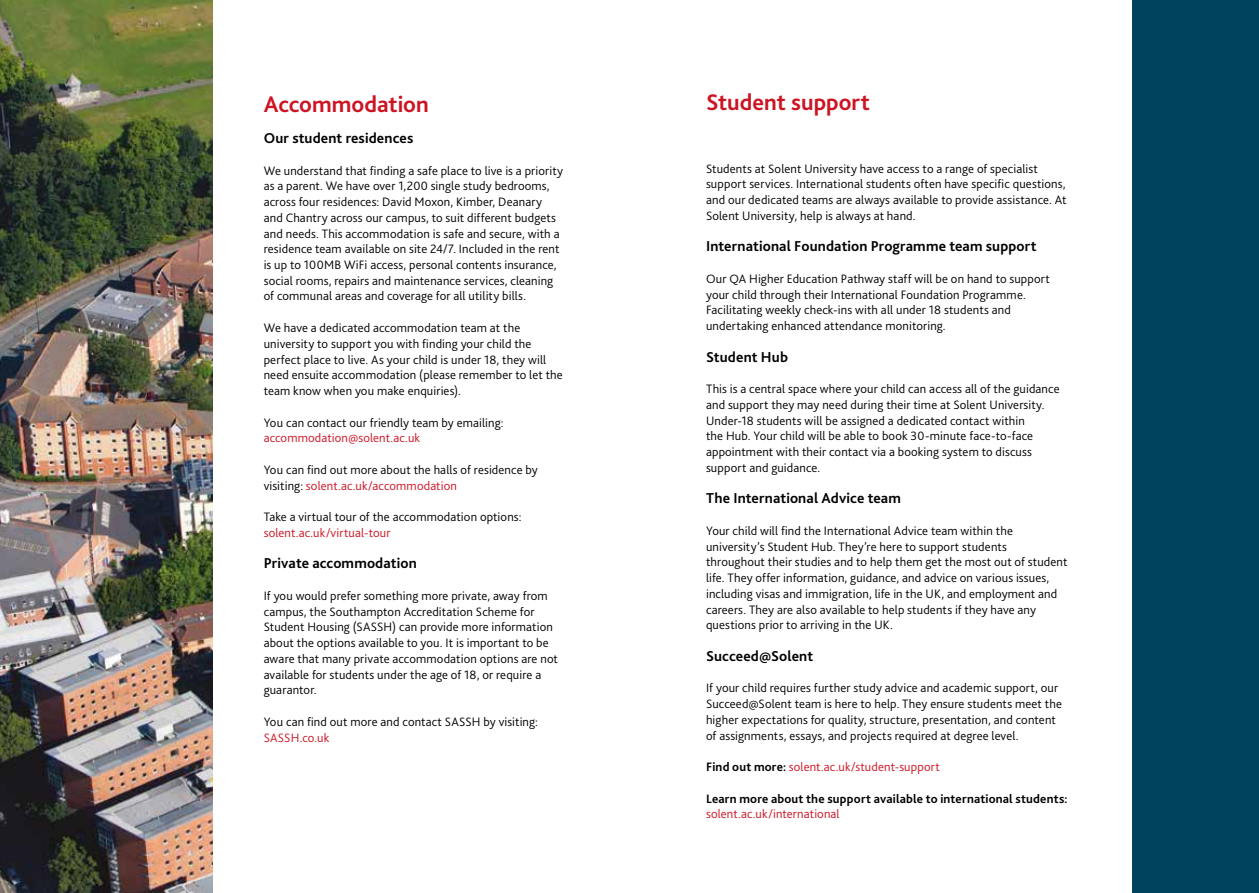
<style>
.page{position:relative;width:1259px;height:893px;background:#fff}
.page>*{position:absolute;margin:0;border:0;box-sizing:border-box;transform-origin:0 0}
.t1{font:700 23.7px "Bliss";color:#cd1423}
.t2{font:700 15px "Bliss";letter-spacing:.01em;color:#000}
.t3{font:300 12.75px/15.8px "Bliss";letter-spacing:.01em;color:#000}
.t4{font:300 12.75px "Bliss";letter-spacing:.01em;color:#cd1423}
.t5{font:700 12.75px "Bliss";letter-spacing:.015em;color:#000}
.s1{color:#cd1423}
.s2{font-weight:700;color:#000}
</style>
<div class="page">
<img style="left:0;top:0;width:213px;height:893px">
<div style="left:1132px;top:0;width:127px;height:893px;background:#00435f"></div>
<h1 class="t1" style="left:264px;top:89px;width:167px">Accommodation</h1>
<p class="t2" style="left:264px;top:129px;width:151px">Our student residences</p>
<p class="t3" style="left:264px;top:162px;width:301px">We understand that finding a safe place to live is a priority as a parent. We have over 1,200 single study bedrooms, across four residences: David Moxon, Kimber, Deanary and Chantry across our campus, to suit different budgets and needs. This accommodation is safe and secure, with a residence team available on site 24/7. Included in the rent is up to 100MB WiFi access, personal contents insurance, social rooms, repairs and maintenance services, cleaning of communal areas and coverage for all utility bills.</p>
<p class="t3" style="left:264px;top:320px;width:301px">We have a dedicated accommodation team at the university to support you with finding your child the perfect place to live. As your child is under 18, they will need ensuite accommodation (please remember to let the team know when you make enquiries).</p>
<p class="t3" style="left:264px;top:414px;width:241px">You can contact our friendly team by emailing:</p>
<p class="t4" style="left:264px;top:430px;width:158px">accommodation@solent.ac.uk</p>
<p class="t3" style="left:264px;top:462px;width:276px">You can find out more about the halls of residence by visiting: <span class="s1">solent.ac.uk/accommodation</span></p>
<p class="t3" style="left:264px;top:509px;width:259px">Take a virtual tour of the accommodation options:</p>
<p class="t4" style="left:264px;top:525px;width:128px">solent.ac.uk/virtual-tour</p>
<p class="t2" style="left:264px;top:554px;width:155px">Private accommodation</p>
<p class="t3" style="left:264px;top:588px;width:296px">If you would prefer something more private, away from campus, the Southampton Accreditation Scheme for Student Housing (SASSH) can provide more information about the options available to you. It is important to be aware that many private accommodation options are not available for students under the age of 18, or require a guarantor.</p>
<p class="t3" style="left:264px;top:714px;width:276px">You can find out more and contact SASSH by visiting:</p>
<p class="t4" style="left:264px;top:729px;width:67px">SASSH.co.uk</p>
<h1 class="t1" style="left:706px;top:87px;width:165px">Student support</h1>
<p class="t3" style="left:706px;top:160px;width:362px">Students at Solent University have access to a range of specialist support services. International students often have specific questions, and our dedicated teams are always available to provide assistance. At Solent University, help is always at hand.</p>
<p class="t2" style="left:706px;top:237px;width:332px">International Foundation Programme team support</p>
<p class="t3" style="left:706px;top:271px;width:345px">Our QA Higher Education Pathway staff will be on hand to support your child through their International Foundation Programme.<br>Facilitating weekly check-ins with all under 18 students and undertaking enhanced attendance monitoring.</p>
<p class="t2" style="left:706px;top:347px;width:83px">Student Hub</p>
<p class="t3" style="left:706px;top:381px;width:355px">This is a central space where your child can access all of the guidance and support they may need during their time at Solent University.<br>Under-18 students will be assigned a dedicated contact within<br>the Hub. Your child will be able to book 30-minute face-to-face appointment with their contact via a booking system to discuss support and guidance.</p>
<p class="t2" style="left:706px;top:489px;width:196px">The International Advice team</p>
<p class="t3" style="left:706px;top:523px;width:363px">Your child will find the International Advice team within the university’s Student Hub. They’re here to support students throughout their studies and to help them get the most out of student life. They offer information, guidance, and advice on various issues, including visas and immigration, life in the UK, and employment and careers. They are also available to help students if they have any questions prior to arriving in the UK.</p>
<p class="t2" style="left:706px;top:647px;width:109px">Succeed@Solent</p>
<p class="t3" style="left:706px;top:680px;width:357px">If your child requires further study advice and academic support, our Succeed@Solent team is here to help. They ensure students meet the higher expectations for quality, structure, presentation, and content of assignments, essays, and projects required at degree level.</p>
<p class="t4" style="left:706px;top:759px;width:235px"><span class="s2">Find out more:</span> solent.ac.uk/student-support</p>
<p class="t5" style="left:706px;top:790px;width:363px">Learn more about the support available to international students:</p>
<p class="t4" style="left:706px;top:806px;width:135px">solent.ac.uk/international</p>
</div>
